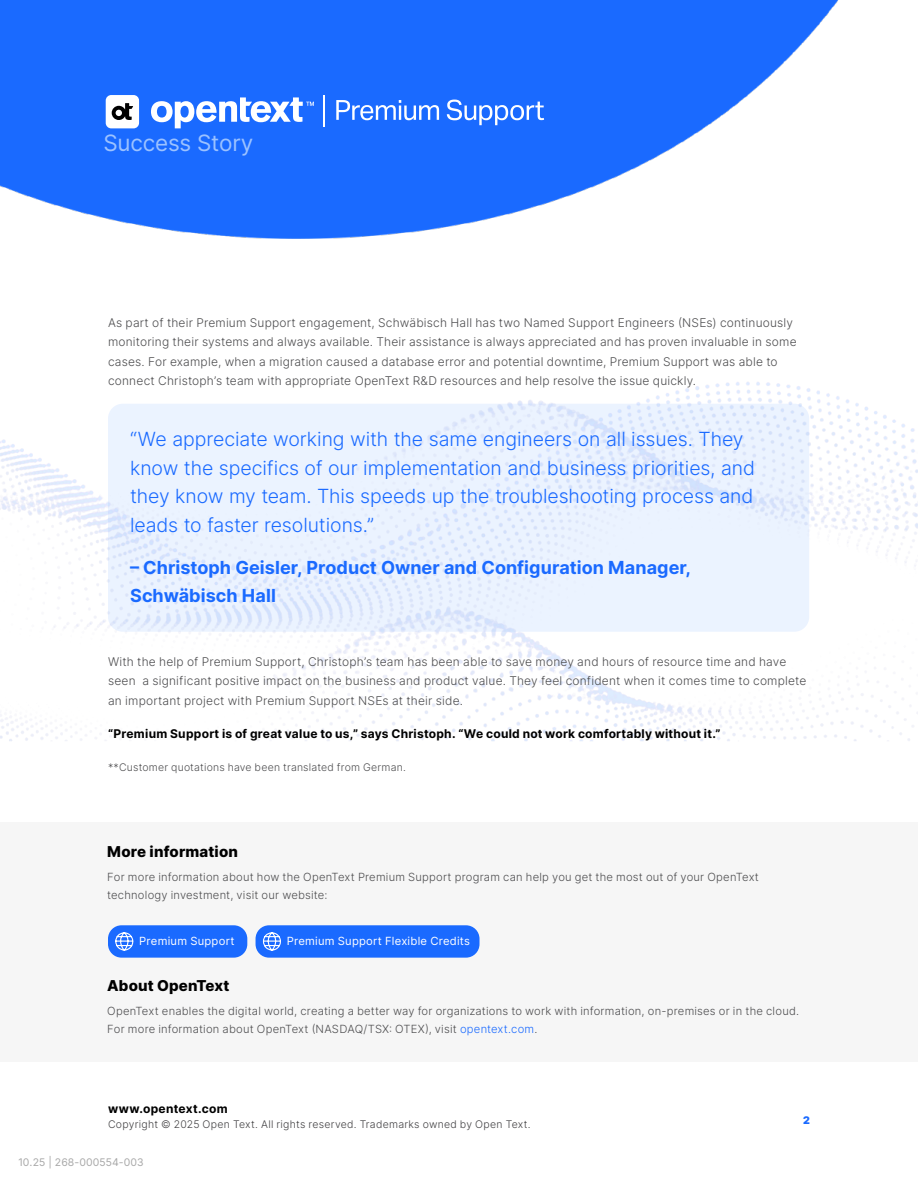
<style>
.page{position:relative;width:918px;height:1188px;background:#fff}
.page>*{position:absolute;margin:0;border:0;box-sizing:border-box;transform-origin:0 0}
.t1{font:22.5px "Inter";letter-spacing:-.01em;color:#9cc2ff}
.t2{font:300 19.5px/28.5px "Inter";letter-spacing:-.005em;color:#1a6aff}
.t3{font:700 18px/28.5px "Inter";letter-spacing:.005em;color:#1a6aff}
.t4{font:800 15px "Inter";letter-spacing:.01em;color:#000}
.t5{font:300 12px/19.5px "Inter";letter-spacing:.015em;color:#4d4d4f}
.t6{font:700 12px "Inter";letter-spacing:.02em;color:#000}
.Contact_Info_Body{font:300 11.25px/18px "Inter";letter-spacing:.02em;color:#4d4d4f}
.Contact_Info_Body-2{font:11.25px "Inter";letter-spacing:.02em;color:#fff}
.t7{font:300 10.5px "Inter";letter-spacing:.025em;color:#414042}
.t8{font:300 10.5px "Inter";letter-spacing:.02em;color:#4d4d4f}
.t9{font:10.5px "Inter";letter-spacing:.005em;color:#aaa}
.t10{font:900 10.5px "Inter";color:#1a6aff}
.s1{color:#1a6aff}
</style>
<div class="page">
<img style="left:0;top:0;width:918px;height:741px">
<hr style="left:324px;top:95px;width:1px;height:31px;background:#fff">
<svg style="left:336px;top:100px;width:103px;height:20px"></svg>
<svg style="left:447px;top:100px;width:97px;height:25px"></svg>
<svg style="left:151px;top:97px;width:163px;height:31px"></svg>
<div style="left:106px;top:95px;width:33px;height:33px;background:#fff;border-radius:5px"></div>
<svg style="left:112px;top:103px;width:21px;height:17px"></svg>
<div style="left:0;top:822px;width:918px;height:240px;background:#f6f6f6"></div>
<div style="left:108px;top:925px;width:139px;height:33px;background:#1a6aff;border-radius:13px"></div>
<div style="left:256px;top:925px;width:224px;height:33px;background:#1a6aff;border-radius:13px"></div>
<svg style="left:115px;top:932px;width:19px;height:19px"></svg>
<svg style="left:262px;top:932px;width:19px;height:19px"></svg>
<svg style="left:108px;top:404px;width:701px;height:228px;fill:#ebf3ff"></svg>
<h1 class="t1" style="left:104px;top:126px;width:151px">Success Story</h1>
<p class="t5" style="left:108px;top:313px;width:690px">As part of their Premium Support engagement, Schwäbisch Hall has two Named Support Engineers (NSEs) continuously monitoring their systems and always available. Their assistance is always appreciated and has proven invaluable in some cases. For example, when a migration caused a database error and potential downtime, Premium Support was able to connect Christoph’s team with appropriate OpenText R&amp;D resources and help resolve the issue quickly.</p>
<p class="t2" style="left:130px;top:424px;width:626px">“We appreciate working with the same engineers on all issues. They know the specifics of our implementation and business priorities, and they know my team. This speeds up the troubleshooting process and leads to faster resolutions.”</p>
<p class="t3" style="left:130px;top:552px;width:562px">– Christoph Geisler, Product Owner and Configuration Manager,<br>Schwäbisch Hall</p>
<p class="t5" style="left:108px;top:651px;width:700px">With the help of Premium Support, Christoph’s team has been able to save money and hours of resource time and have seen a significant positive impact on the business and product value. They feel confident when it comes time to complete an important project with Premium Support NSEs at their side.</p>
<p class="t6" style="left:108px;top:724px;width:614px">“Premium Support is of great value to us,” says Christoph. “We could not work comfortably without it.”</p>
<p class="t8" style="left:108px;top:759px;width:299px">**Customer quotations have been translated from German.</p>
<h2 class="t4" style="left:107px;top:840px;width:132px">More information</h2>
<p class="Contact_Info_Body" style="left:107px;top:868px;width:653px">For more information about how the OpenText Premium Support program can help you get the most out of your OpenText technology investment, visit our website:</p>
<p class="Contact_Info_Body-2" style="left:139px;top:932px;width:97px">Premium Support</p>
<p class="Contact_Info_Body-2" style="left:287px;top:932px;width:185px">Premium Support Flexible Credits</p>
<h2 class="t4" style="left:107px;top:974px;width:124px">About OpenText</h2>
<p class="Contact_Info_Body" style="left:107px;top:1002px;width:693px">OpenText enables the digital world, creating a better way for organizations to work with information, on-premises or in the cloud.<br>For more information about OpenText (NASDAQ/TSX: OTEX), visit <span class="s1">opentext.com</span>.</p>
<p class="t6" style="left:108px;top:1100px;width:121px">www.opentext.com</p>
<p class="t7" style="left:108px;top:1117px;width:424px">Copyright © 2025 Open Text. All rights reserved. Trademarks owned by Open Text.</p>
<p class="t9" style="left:19px;top:1154px;width:126px">10.25 | 268-000554-003</p>
<p class="t10" style="left:803px;top:1113px;width:8px">2</p>
</div>
